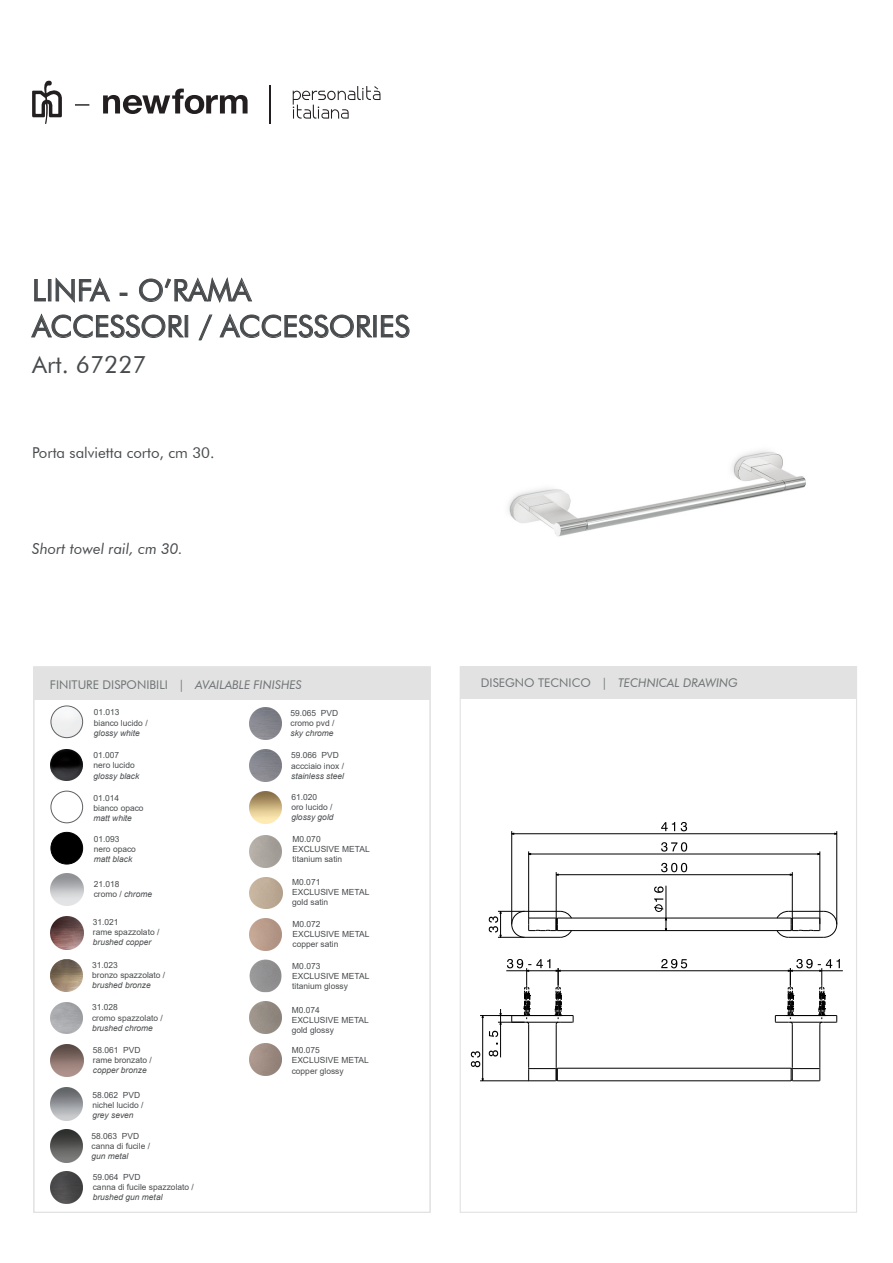
<style>
.page{position:relative;width:893px;height:1263px;background:#fff}
.page>*{position:absolute;margin:0;border:0;box-sizing:border-box;transform-origin:0 0}
.t1{font:30px/36px "Futura BT";color:#484b4d}
.t2{font:24px "Futura BT";color:#484b4d}
.t3{font:15px "Futura BT";color:#484b4d}
.t4{font:italic 15px "Futura BT";color:#484b4d}
.t5{font:12px "Futura BT";color:#717577}
.t6{font:italic 12px "Futura BT";color:#717577}
.t7{font:8.4px/10.1px "Arial";color:#484b4d}
.t8{font:italic 8.4px "Arial";color:#484b4d}
.s1{font-style:italic}
.s2{font-style:normal}
</style>
<div class="page">
<img style="left:423px;top:450px;width:383px;height:278px">
<div style="left:460px;top:667px;width:396px;height:32px;background:#e1e2e1"></div>
<div style="left:34px;top:667px;width:396px;height:32px;background:#e1e2e1"></div>
<svg style="left:293px;top:86px;width:87px;height:33px"></svg>
<svg style="left:32px;top:80px;width:215px;height:44px"></svg>
<hr style="left:269px;top:85px;width:2px;height:39px;background:#231f20">
<svg style="left:34px;top:279px;width:12px;height:23px"></svg>
<div style="left:48px;top:279px;width:3px;height:22px;border:1px solid #484b4d"></div>
<svg style="left:55px;top:277px;width:56px;height:26px"></svg>
<svg style="left:120px;top:293px;width:7px;height:3px"></svg>
<svg style="left:139px;top:277px;width:113px;height:26px"></svg>
<svg style="left:31px;top:313px;width:153px;height:25px"></svg>
<div style="left:185px;top:315px;width:3px;height:22px;border:1px solid #484b4d"></div>
<svg style="left:198px;top:314px;width:15px;height:27px"></svg>
<svg style="left:219px;top:313px;width:154px;height:25px"></svg>
<div style="left:373px;top:315px;width:3px;height:22px;border:1px solid #484b4d"></div>
<svg style="left:380px;top:314px;width:30px;height:24px"></svg>
<hr style="left:556px;top:872px;width:1px;height:58px;background:#000">
<hr style="left:792px;top:872px;width:1px;height:58px;background:#000">
<hr style="left:511px;top:831px;width:1px;height:93px;background:#000">
<hr style="left:836px;top:831px;width:1px;height:93px;background:#000">
<hr style="left:528px;top:851px;width:1px;height:67px;background:#000">
<hr style="left:819px;top:851px;width:1px;height:73px;background:#000">
<hr style="left:480px;top:1081px;width:49px;height:1px;background:#000">
<hr style="left:480px;top:1015px;width:45px;height:1px;background:#000">
<hr style="left:557px;top:930px;width:234px;height:1px;background:#000">
<hr style="left:557px;top:918px;width:234px;height:1px;background:#000">
<svg style="left:776px;top:911px;width:61px;height:27px"></svg>
<hr style="left:792px;top:1024px;width:1px;height:44px;background:#000">
<hr style="left:819px;top:1024px;width:1px;height:44px;background:#000">
<hr style="left:557px;top:1068px;width:234px;height:1px;background:#000">
<hr style="left:557px;top:1081px;width:234px;height:1px;background:#000">
<hr style="left:528px;top:1024px;width:1px;height:44px;background:#000">
<hr style="left:556px;top:1024px;width:1px;height:44px;background:#000">
<svg style="left:528px;top:1068px;width:30px;height:14px"></svg>
<svg style="left:790px;top:1068px;width:30px;height:14px"></svg>
<svg style="left:654px;top:886px;width:11px;height:35px"></svg>
<hr style="left:665px;top:886px;width:1px;height:45px;background:#000">
<svg style="left:661px;top:863px;width:26px;height:9px"></svg>
<hr style="left:556px;top:874px;width:236px;height:1px;background:#000">
<svg style="left:661px;top:822px;width:26px;height:9px"></svg>
<hr style="left:511px;top:833px;width:325px;height:1px;background:#000">
<svg style="left:488px;top:911px;width:84px;height:27px"></svg>
<svg style="left:661px;top:842px;width:26px;height:10px"></svg>
<hr style="left:528px;top:854px;width:291px;height:1px;background:#000">
<hr style="left:790px;top:971px;width:52px;height:1px;background:#000">
<svg style="left:774px;top:959px;width:65px;height:66px"></svg>
<svg style="left:661px;top:959px;width:26px;height:9px"></svg>
<hr style="left:558px;top:971px;width:232px;height:1px;background:#000">
<svg style="left:471px;top:1051px;width:9px;height:16px"></svg>
<hr style="left:482px;top:1016px;width:1px;height:65px;background:#000">
<svg style="left:498px;top:959px;width:76px;height:66px"></svg>
<svg style="left:488px;top:1031px;width:10px;height:26px"></svg>
<hr style="left:500px;top:1009px;width:1px;height:48px;background:#000">
<img style="left:51px;top:874px;width:33px;height:32px">
<img style="left:51px;top:1045px;width:32px;height:32px">
<img style="left:50px;top:1088px;width:33px;height:32px">
<img style="left:50px;top:1130px;width:33px;height:32px">
<img style="left:50px;top:1172px;width:33px;height:32px">
<img style="left:249px;top:707px;width:32px;height:32px">
<img style="left:249px;top:749px;width:32px;height:32px">
<img style="left:51px;top:917px;width:32px;height:32px">
<img style="left:51px;top:960px;width:32px;height:32px">
<img style="left:51px;top:1002px;width:32px;height:32px">
<img style="left:249px;top:792px;width:32px;height:32px">
<img style="left:249px;top:835px;width:33px;height:32px">
<img style="left:249px;top:877px;width:33px;height:32px">
<img style="left:249px;top:918px;width:33px;height:33px">
<img style="left:249px;top:960px;width:33px;height:32px">
<img style="left:249px;top:1002px;width:32px;height:31px">
<img style="left:249px;top:1044px;width:32px;height:32px">
<div style="left:51px;top:832px;width:32px;height:32px;background:#000001;border-radius:50%"></div>
<div style="left:51px;top:832px;width:32px;height:32px;border:1px solid #000001;border-radius:50%"></div>
<img style="left:52px;top:707px;width:31px;height:31px">
<div style="left:51px;top:706px;width:32px;height:32px;border:1px solid #5f6162;border-radius:50%"></div>
<img style="left:51px;top:749px;width:31px;height:32px">
<div style="left:51px;top:791px;width:32px;height:32px;border:1px solid #5f6162;border-radius:50%"></div>
<h1 class="t1" style="left:32px;top:272px;width:379px">LINFA - O’RAMA<br>ACCESSORI / ACCESSORIES</h1>
<h2 class="t2" style="left:32px;top:350px;width:116px">Art. 67227</h2>
<h3 class="t3" style="left:32px;top:443px;width:184px">Porta salvietta corto, cm 30.</h3>
<h3 class="t4" style="left:32px;top:539px;width:152px">Short towel rail, cm 30.</h3>
<h3 class="t5" style="left:50px;top:677px;width:253px">FINITURE DISPONIBILI | <span class="s1">AVAILABLE FINISHES</span></h3>
<p class="t7" style="left:94px;top:707px;width:55px">01.013<br>bianco lucido /</p>
<p class="t8" style="left:94px;top:727px;width:47px">glossy white</p>
<p class="t7" style="left:93px;top:750px;width:43px">01.007 nero lucido</p>
<p class="t8" style="left:93px;top:770px;width:47px">glossy black</p>
<p class="t7" style="left:93px;top:793px;width:52px">01.014 bianco opaco</p>
<p class="t8" style="left:93px;top:813px;width:40px">matt white</p>
<p class="t7" style="left:94px;top:834px;width:44px">01.093 nero opaco</p>
<p class="t8" style="left:94px;top:854px;width:40px">matt black</p>
<p class="t7" style="left:94px;top:879px;width:60px">21.018<br>cromo / <span class="s1">chrome</span></p>
<p class="t7" style="left:93px;top:917px;width:68px">31.021<br>rame spazzolato /</p>
<p class="t8" style="left:93px;top:937px;width:60px">brushed copper</p>
<p class="t7" style="left:92px;top:960px;width:75px">31.023<br>bronzo spazzolato /</p>
<p class="t8" style="left:92px;top:979px;width:60px">brushed bronze</p>
<p class="t7" style="left:92px;top:1002px;width:72px">31.028<br>cromo spazzolato /</p>
<p class="t8" style="left:92px;top:1022px;width:62px">brushed chrome</p>
<p class="t7" style="left:93px;top:1045px;width:60px">58.061 PVD rame bronzato /</p>
<p class="t8" style="left:93px;top:1065px;width:55px">copper bronze</p>
<p class="t7" style="left:92px;top:1090px;width:53px">58.062 PVD nichel lucido /</p>
<p class="t8" style="left:92px;top:1110px;width:43px">grey seven</p>
<p class="t7" style="left:91px;top:1131px;width:60px">58.063 PVD canna di fucile /</p>
<p class="t8" style="left:91px;top:1150px;width:38px">gun metal</p>
<p class="t7" style="left:93px;top:1172px;width:103px">59.064 PVD<br>canna di fucile spazzolato /</p>
<p class="t8" style="left:93px;top:1192px;width:71px">brushed gun metal</p>
<p class="t7" style="left:290px;top:708px;width:49px">59.065 PVD cromo pvd /</p>
<p class="t8" style="left:290px;top:728px;width:45px">sky chrome</p>
<p class="t7" style="left:291px;top:750px;width:54px">59.066 PVD accciaio inox /</p>
<p class="t8" style="left:291px;top:770px;width:54px">stainless steel</p>
<p class="t7" style="left:291px;top:792px;width:43px">61.020<br>oro lucido /</p>
<p class="t8" style="left:291px;top:812px;width:44px">glossy gold</p>
<p class="t7" style="left:292px;top:834px;width:79px">M0.070<br>EXCLUSIVE METAL titanium satin</p>
<p class="t7" style="left:292px;top:877px;width:79px">M0.071<br>EXCLUSIVE METAL gold satin</p>
<p class="t7" style="left:292px;top:919px;width:79px">M0.072<br>EXCLUSIVE METAL copper satin</p>
<p class="t7" style="left:292px;top:961px;width:79px">M0.073<br>EXCLUSIVE METAL titanium glossy</p>
<p class="t7" style="left:292px;top:1005px;width:79px">M0.074<br>EXCLUSIVE METAL gold glossy</p>
<p class="t7" style="left:292px;top:1045px;width:79px">M0.075<br>EXCLUSIVE METAL copper glossy</p>
<h3 class="t6" style="left:481px;top:676px;width:258px"><span class="s2">DISEGNO TECNICO |</span> TECHNICAL DRAWING</h3>
</div>
